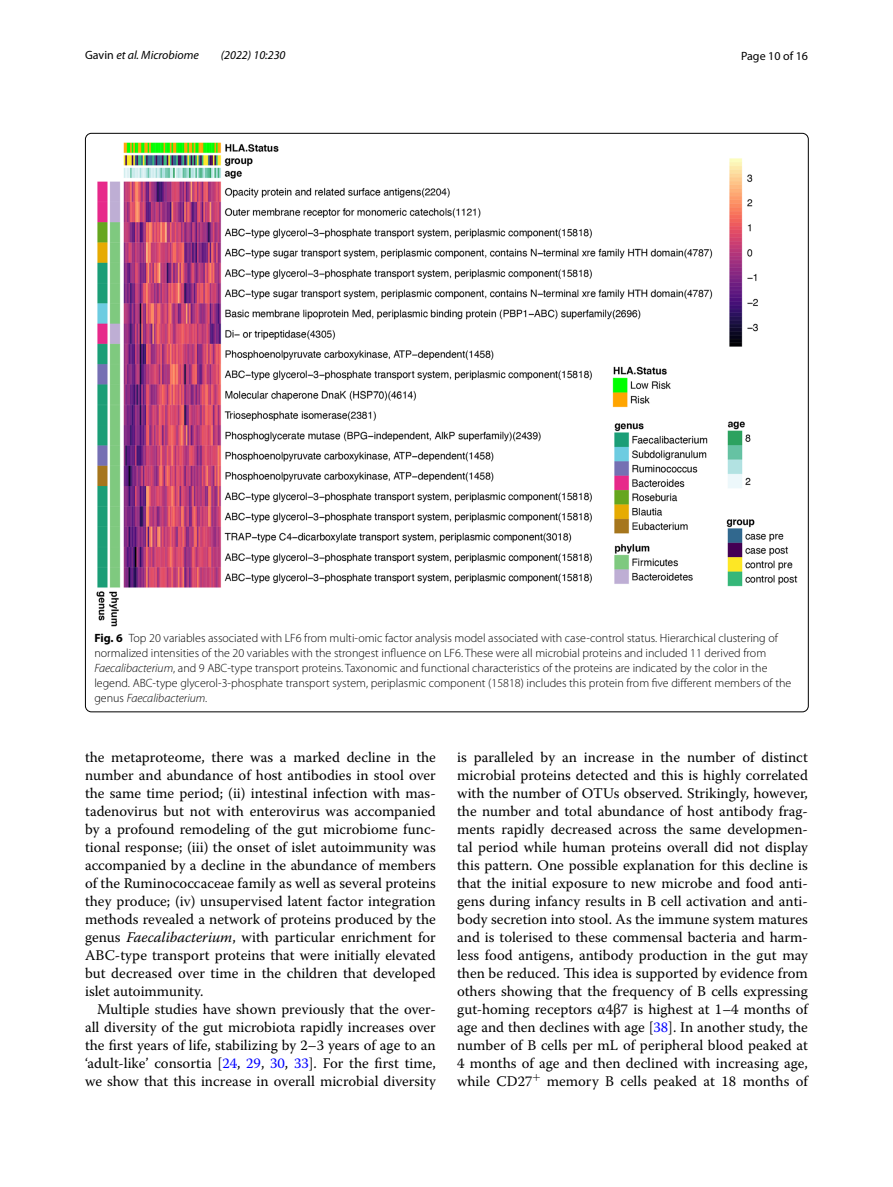
<style>
.page{position:relative;width:893px;height:1187px;background:#fff}
.page>*{position:absolute;margin:0;border:0;box-sizing:border-box;transform-origin:0 0}
.t1{font:14.7px/18px "Warnock Pro";color:#000;text-align:justify}
.t2{font:300 12px/15px "Myriad Pro";color:#000}
.t3{font:italic 12px "Myriad Pro";color:#000}
.t4{font:12px "Myriad Pro";color:#000}
.s1{font-style:normal}
.s2{font-weight:700}
.s3{font-style:italic}
.s4{color:#00f}
</style>
<div class="page">
<img style="left:97px;top:142px;width:700px;height:484px">
<p class="t3" style="left:85px;top:48px;width:115px"><span class="s1">Gavin</span> et al. Microbiome</p>
<p class="t3" style="left:221px;top:48px;width:66px">(2022) 10:230</p>
<p class="t4" style="left:741px;top:48px;width:68px">Page 10 of 16</p>
<p class="t2" style="left:94px;top:630px;width:698px"><span class="s2">Fig. 6</span> Top 20 variables associated with LF6 from multi-omic factor analysis model associated with case-control status. Hierarchical clustering of normalized intensities of the 20 variables with the strongest influence on LF6. These were all microbial proteins and included 11 derived from <span class="s3">Faecalibacterium</span>, and 9 ABC-type transport proteins. Taxonomic and functional characteristics of the proteins are indicated by the color in the legend. ABC-type glycerol-3-phosphate transport system, periplasmic component (15818) includes this protein from five different members of the genus <span class="s3">Faecalibacterium.</span></p>
<p class="t1" style="left:85px;top:747px;width:352px">the metaproteome, there was a marked decline in the number and abundance of host antibodies in stool over the same time period; (ii) intestinal infection with mas&shy;tadenovirus but not with enterovirus was accompanied by a profound remodeling of the gut microbiome func&shy;tional response; (iii) the onset of islet autoimmunity was accompanied by a decline in the abundance of members of the Ruminococcaceae family as well as several proteins they produce; (iv) unsupervised latent factor integration methods revealed a network of proteins produced by the genus <span class="s3">Faecalibacterium</span>, with particular enrichment for ABC-type transport proteins that were initially elevated but decreased over time in the children that developed islet autoimmunity.</p>
<p class="t1" style="left:85px;top:999px;width:352px;text-indent:12px">Multiple studies have shown previously that the over&shy;all diversity of the gut microbiota rapidly increases over the first years of life, stabilizing by 2–3 years of age to an ‘adult-like’ consortia [<span class="s4">24</span>, <span class="s4">29</span>, <span class="s4">30</span>, <span class="s4">33</span>]. For the first time, we show that this increase in overall microbial diversity</p>
<p class="t1" style="left:457px;top:747px;width:352px">is paralleled by an increase in the number of distinct microbial proteins detected and this is highly correlated with the number of OTUs observed. Strikingly, however, the number and total abundance of host antibody frag&shy;ments rapidly decreased across the same developmen&shy;tal period while human proteins overall did not display this pattern. One possible explanation for this decline is that the initial exposure to new microbe and food anti&shy;gens during infancy results in B cell activation and anti&shy;body secretion into stool. As the immune system matures and is tolerised to these commensal bacteria and harm&shy;less food antigens, antibody production in the gut may then be reduced. This idea is supported by evidence from others showing that the frequency of B cells expressing gut-homing receptors α4β7 is highest at 1–4 months of age and then declines with age [<span class="s4">38</span>]. In another study, the number of B cells per mL of peripheral blood peaked at 4 months of age and then declined with increasing age, while CD27<sup>+</sup> memory B cells peaked at 18 months of</p>
</div>
